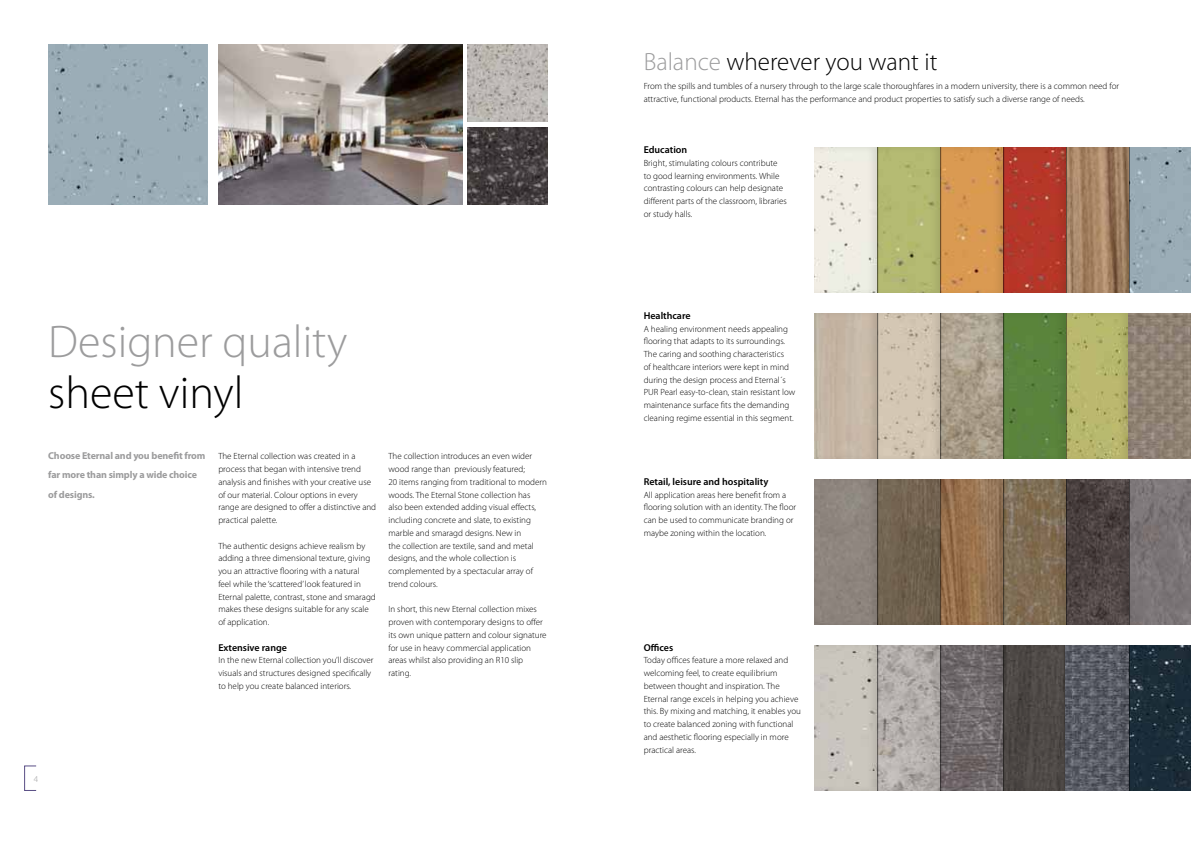
<style>
.page{position:relative;width:1191px;height:842px;background:#fff}
.page>*{position:absolute;margin:0;border:0;box-sizing:border-box;transform-origin:0 0}
.t1{font:300 46px "Myriad Pro";color:#9c9c9d}
.t2{font:300 46px "Myriad Pro";color:#000}
.t3{font:300 25px "Myriad Pro";color:#000}
.t4{font:600 10px "Myriad Pro";color:#000}
.t5{font:700 10px/19.1px "Myriad Pro";letter-spacing:-.015em;color:#9c9c9d}
.t6{font:300 9px/12.8px "Myriad Pro";color:#000}
.t7{font:300 9px "Myriad Pro";color:#9c9c9d}
.s1{color:#9c9c9d}
</style>
<div class="page">
<div style="left:1130px;top:147px;width:61px;height:146px;background:#9aacb6"></div>
<img style="left:1130px;top:479px;width:61px;height:146px">
<img style="left:218px;top:45px;width:244px;height:159px">
<img style="left:468px;top:45px;width:79px;height:77px">
<img style="left:468px;top:127px;width:79px;height:77px">
<div style="left:1065px;top:146px;width:64px;height:149px;background:#000;opacity:.1"></div>
<img style="left:1129px;top:313px;width:62px;height:146px">
<div style="left:1065px;top:312px;width:64px;height:149px;background:#000;opacity:.1"></div>
<div style="left:1065px;top:477px;width:64px;height:149px;background:#000;opacity:.1"></div>
<div style="left:1002px;top:146px;width:64px;height:149px;background:#000;opacity:.1"></div>
<div style="left:1002px;top:312px;width:64px;height:149px;background:#5a833c"></div>
<div style="left:1002px;top:477px;width:64px;height:149px;background:#000;opacity:.1"></div>
<div style="left:939px;top:146px;width:64px;height:149px;background:#000;opacity:.1"></div>
<div style="left:939px;top:312px;width:64px;height:149px;background:#000;opacity:.1"></div>
<div style="left:939px;top:477px;width:64px;height:149px;background:#000;opacity:.1"></div>
<div style="left:876px;top:146px;width:64px;height:149px;background:#000;opacity:.1"></div>
<div style="left:876px;top:312px;width:64px;height:149px;background:#000;opacity:.1"></div>
<div style="left:876px;top:477px;width:64px;height:149px;background:#000;opacity:.1"></div>
<div style="left:814px;top:146px;width:64px;height:149px;background:#000;opacity:.1"></div>
<div style="left:814px;top:312px;width:64px;height:149px;background:#c5b6a6"></div>
<div style="left:814px;top:477px;width:64px;height:149px;background:#8d847d"></div>
<img style="left:1130px;top:645px;width:61px;height:146px">
<div style="left:1002px;top:643px;width:64px;height:149px;background:#4d4845"></div>
<div style="left:939px;top:643px;width:64px;height:149px;background:#000;opacity:.1"></div>
<div style="left:876px;top:643px;width:64px;height:149px;background:#000;opacity:.1"></div>
<div style="left:814px;top:643px;width:64px;height:149px;background:#000;opacity:.1"></div>
<div style="left:1064px;top:643px;width:66px;height:149px;background:#000;opacity:.75"></div>
<div style="left:1065px;top:643px;width:64px;height:149px;background:#000;opacity:.1"></div>
<div style="left:802px;top:625px;width:389px;height:19px;background:#fff"></div>
<div style="left:802px;top:791px;width:389px;height:19px;background:#fff"></div>
<div style="left:802px;top:293px;width:389px;height:20px;background:#fff"></div>
<div style="left:802px;top:128px;width:389px;height:19px;background:#fff"></div>
<div style="left:802px;top:459px;width:389px;height:19px;background:#fff"></div>
<div style="left:24px;top:765px;width:13px;height:26px;border:1px solid #594e85"></div>
<div style="left:48px;top:45px;width:159px;height:159px;background:#9badb7"></div>
<h1 class="t1" style="left:48px;top:314px;width:300px">Designer quality</h1>
<h1 class="t2" style="left:48px;top:365px;width:197px">sheet vinyl</h1>
<p class="t6" style="left:218px;top:450px;width:159px">The Eternal collection was created in a process that began with intensive trend analysis and finishes with your creative use of our material. Colour options in every range are designed to offer a distinctive and practical palette.</p>
<p class="t6" style="left:218px;top:539px;width:159px">The authentic designs achieve realism by adding a three dimensional texture, giving you an attractive flooring with a natural<br>feel while the ‘scattered’ look featured in Eternal palette, contrast, stone and smaragd makes these designs suitable for any scale of application.</p>
<p class="t4" style="left:218px;top:641px;width:70px">Extensive range</p>
<p class="t6" style="left:218px;top:654px;width:157px">In the new Eternal collection you’ll discover visuals and structures designed specifically to help you create balanced interiors.</p>
<p class="t5" style="left:48px;top:446px;width:159px">Choose Eternal and you benefit from far more than simply a wide choice of designs.</p>
<p class="t6" style="left:388px;top:450px;width:160px">The collection introduces an even wider wood range than previously featured;<br>20 items ranging from traditional to modern woods. The Eternal Stone collection has<br>also been extended adding visual effects, including concrete and slate, to existing marble and smaragd designs. New in<br>the collection are textile, sand and metal designs, and the whole collection is complemented by a spectacular array of trend colours.</p>
<p class="t6" style="left:388px;top:603px;width:160px">In short, this new Eternal collection mixes proven with contemporary designs to offer its own unique pattern and colour signature for use in heavy commercial application areas whilst also providing an R10 slip rating.</p>
<p class="t7" style="left:34px;top:773px;width:6px">4</p>
<h2 class="t3" style="left:643px;top:46px;width:295px"><span class="s1">Balance</span> wherever you want it</h2>
<p class="t6" style="left:643px;top:80px;width:477px">From the spills and tumbles of a nursery through to the large scale thoroughfares in a modern university, there is a common need for attractive, functional products. Eternal has the performance and product properties to satisfy such a diverse range of needs.</p>
<p class="t4" style="left:643px;top:143px;width:45px">Education</p>
<p class="t6" style="left:643px;top:156px;width:145px">Bright, stimulating colours contribute to good learning environments. While contrasting colours can help designate different parts of the classroom, libraries or study halls.</p>
<p class="t4" style="left:643px;top:309px;width:48px">Healthcare</p>
<p class="t6" style="left:643px;top:322px;width:153px">A healing environment needs appealing flooring that adapts to its surroundings.<br>The caring and soothing characteristics<br>of healthcare interiors were kept in mind during the design process and Eternal´s PUR Pearl easy-to-clean, stain resistant low maintenance surface fits the demanding cleaning regime essential in this segment.</p>
<p class="t4" style="left:643px;top:475px;width:126px">Retail, leisure and hospitality</p>
<p class="t6" style="left:643px;top:488px;width:154px">All application areas here benefit from a flooring solution with an identity. The floor can be used to communicate branding or maybe zoning within the location.</p>
<p class="t4" style="left:643px;top:641px;width:31px">Offices</p>
<p class="t6" style="left:643px;top:654px;width:159px">Today offices feature a more relaxed and welcoming feel, to create equilibrium between thought and inspiration. The Eternal range excels in helping you achieve this. By mixing and matching, it enables you to create balanced zoning with functional and aesthetic flooring especially in more practical areas.</p>
</div>
